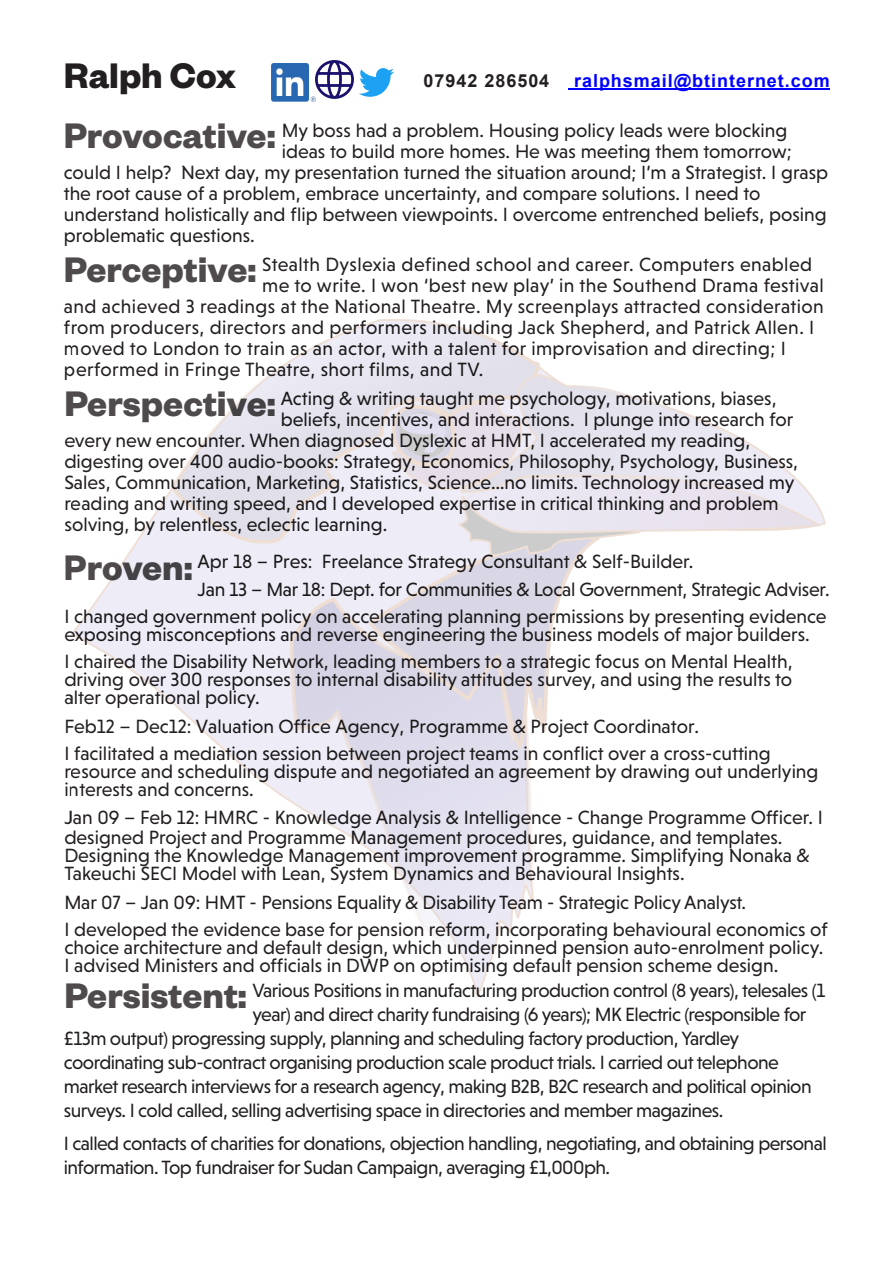
<style>
.page{position:relative;width:894px;height:1264px;background:#fff}
.page>*{position:absolute;margin:0;border:0;box-sizing:border-box;transform-origin:0 0}
.t1{font:700 39px "Founders Grotesk";color:rgb(35 31 32/.8)}
.t2{font:700 39px "Founders Grotesk";color:#231f20}
.t3{font:19.5px/27px "Niveau Grotesk";color:#231f20}
.t4{font:19.5px/24px "Niveau Grotesk";letter-spacing:-.03em;color:#231f20}
.t5{font:19.5px "Niveau Grotesk";letter-spacing:.02em;color:#231f20}
.t6{font:700 18px "Arial";letter-spacing:.055em;color:#00f}
.t7{font:700 18px "Arial";letter-spacing:.055em;color:#231f20}
</style>
<div class="page">
<hr style="left:568px;top:88px;width:261px;height:2px;background:#00f">
<img style="left:271px;top:64px;width:44px;height:37px">
<svg style="left:315px;top:60px;width:79px;height:39px"></svg>
<img style="left:71px;top:319px;width:753px;height:678px">
<h1 class="t2" style="left:64px;top:64px;width:174px">Ralph Cox</h1>
<p class="t7" style="left:423px;top:73px;width:127px">07942 286504</p>
<p class="t6" style="left:574px;top:73px;width:257px">ralphsmail@btinternet.com</p>
<p class="t3" style="left:281px;top:118px;width:507px">My boss had a problem. Housing policy leads were blocking</p>
<p class="t3" style="left:281px;top:139px;width:511px">ideas to build more homes. He was meeting them tomorrow;</p>
<p class="t3" style="left:64px;top:160px;width:765px">could I help? Next day, my presentation turned the situation around; I’m a Strategist. I grasp</p>
<p class="t3" style="left:64px;top:181px;width:698px">the root cause of a problem, embrace uncertainty, and compare solutions. I need to</p>
<p class="t3" style="left:64px;top:202px;width:764px">understand holistically and flip between viewpoints. I overcome entrenched beliefs, posing</p>
<p class="t3" style="left:64px;top:223px;width:192px">problematic questions.</p>
<h1 class="t1" style="left:64px;top:123px;width:213px">Provocative:</h1>
<p class="t5" style="left:262px;top:256px;width:551px">Stealth Dyslexia defined school and career. Computers enabled</p>
<p class="t5" style="left:262px;top:277px;width:563px">me to write. I won ‘best new play’ in the Southend Drama festival</p>
<p class="t5" style="left:64px;top:298px;width:761px">and achieved 3 readings at the National Theatre. My screenplays attracted consideration</p>
<p class="t5" style="left:64px;top:319px;width:751px">from producers, directors and performers including Jack Shepherd, and Patrick Allen. I</p>
<p class="t5" style="left:64px;top:340px;width:723px">moved to London to train as an actor, with a talent for improvisation and directing; I</p>
<p class="t5" style="left:64px;top:361px;width:421px">performed in Fringe Theatre, short films, and TV.</p>
<h1 class="t1" style="left:64px;top:257px;width:194px">Perceptive:</h1>
<p class="t3" style="left:281px;top:387px;width:497px">Acting &amp; writing taught me psychology, motivations, biases,</p>
<p class="t3" style="left:281px;top:408px;width:513px">beliefs, incentives, and interactions. I plunge into research for</p>
<p class="t3" style="left:64px;top:429px;width:687px">every new encounter. When diagnosed Dyslexic at HMT, I accelerated my reading,</p>
<p class="t3" style="left:64px;top:450px;width:734px">digesting over 400 audio-books: Strategy, Economics, Philosophy, Psychology, Business,</p>
<p class="t3" style="left:64px;top:471px;width:731px">Sales, Communication, Marketing, Statistics, Science…no limits. Technology increased my</p>
<p class="t3" style="left:64px;top:492px;width:715px">reading and writing speed, and I developed expertise in critical thinking and problem</p>
<p class="t3" style="left:64px;top:513px;width:324px">solving, by relentless, eclectic learning.</p>
<h1 class="t1" style="left:64px;top:392px;width:213px">Perspective:</h1>
<p class="t3" style="left:197px;top:549px;width:497px">Apr 18 – Pres: Freelance Strategy Consultant &amp; Self-Builder.</p>
<p class="t3" style="left:197px;top:578px;width:633px">Jan 13 – Mar 18: Dept. for Communities &amp; Local Government, Strategic Adviser.</p>
<p class="t3" style="left:64px;top:605px;width:763px">I changed government policy on accelerating planning permissions by presenting evidence</p>
<p class="t3" style="left:64px;top:623px;width:746px">exposing misconceptions and reverse engineering the business models of major builders.<br>I chaired the Disability Network, leading members to a strategic focus on Mental Health,</p>
<p class="t3" style="left:64px;top:672px;width:729px;line-height:18px">driving over 300 responses to internal disability attitudes survey, and using the results to alter operational policy.</p>
<p class="t3" style="left:64px;top:714px;width:707px">Feb12 – Dec12: Valuation Office Agency, Programme &amp; Project Coordinator.<br>I facilitated a mediation session between project teams in conflict over a cross-cutting</p>
<p class="t3" style="left:64px;top:764px;width:755px;line-height:18px">resource and scheduling dispute and negotiated an agreement by drawing out underlying interests and concerns.</p>
<p class="t3" style="left:64px;top:810px;width:759px;line-height:18.5px">Jan 09 – Feb 12: HMRC - Knowledge Analysis &amp; Intelligence - Change Programme Officer. I designed Project and Programme Management procedures, guidance, and templates.<br>Designing the Knowledge Management improvement programme. Simplifying Nonaka &amp; Takeuchi SECI Model with Lean, System Dynamics and Behavioural Insights.</p>
<p class="t3" style="left:64px;top:890px;width:764px">Mar 07 – Jan 09: HMT - Pensions Equality &amp; Disability Team - Strategic Policy Analyst.<br>I developed the evidence base for pension reform, incorporating behavioural economics of</p>
<p class="t3" style="left:64px;top:939px;width:760px;line-height:18px">choice architecture and default design, which underpinned pension auto-enrolment policy.<br>I advised Ministers and officials in DWP on optimising default pension scheme design.</p>
<h1 class="t1" style="left:64px;top:555px;width:130px">Proven:</h1>
<h1 class="t1" style="left:64px;top:983px;width:184px">Persistent:</h1>
<p class="t4" style="left:252px;top:979px;width:574px">Various Positions in manufacturing production control (8 years), telesales (1</p>
<p class="t4" style="left:252px;top:1003px;width:555px">year) and direct charity fundraising (6 years); MK Electric (responsible for</p>
<p class="t4" style="left:64px;top:1027px;width:676px">£13m output) progressing supply, planning and scheduling factory production, Yardley</p>
<p class="t4" style="left:64px;top:1051px;width:716px">coordinating sub-contract organising production scale product trials. I carried out telephone</p>
<p class="t4" style="left:64px;top:1075px;width:749px">market research interviews for a research agency, making B2B, B2C research and political opinion</p>
<p class="t4" style="left:64px;top:1099px;width:660px">surveys. I cold called, selling advertising space in directories and member magazines.</p>
<p class="t4" style="left:64px;top:1132px;width:764px">I called contacts of charities for donations, objection handling, negotiating, and obtaining personal information. Top fundraiser for Sudan Campaign, averaging £1,000ph.</p>
</div>
